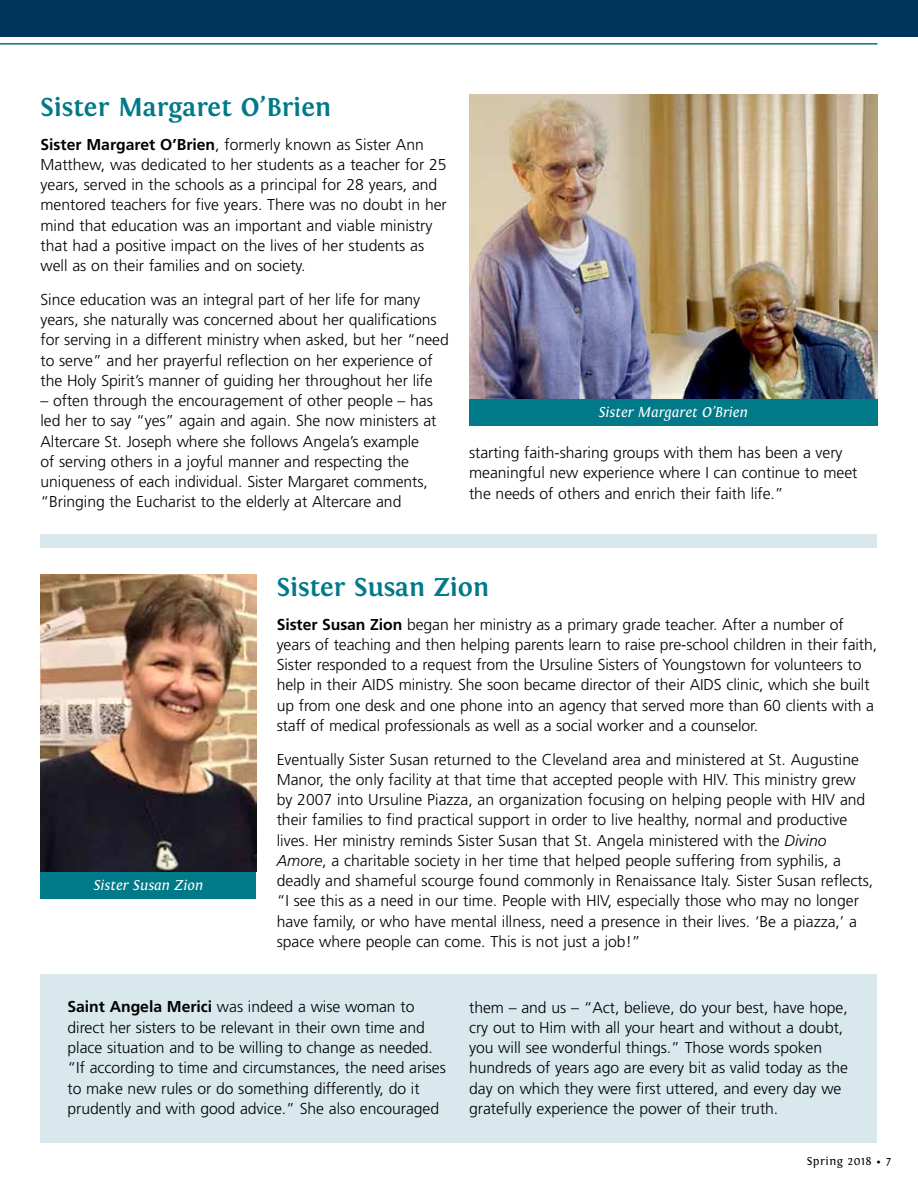
<style>
.page{position:relative;width:918px;height:1188px;background:#fff}
.page>*{position:absolute;margin:0;border:0;box-sizing:border-box;transform-origin:0 0}
.t1{font:700 27px "Fontin";color:#007988}
.t2{font:300 15.75px/20.2px "Frutiger";color:#000}
.t3{font:italic 15px "Fontin";color:#fff}
.t4{font:12px "Fontin";letter-spacing:.04em;color:#000}
.s1{font-weight:700}
.s2{font-style:italic}
</style>
<div class="page">
<div style="left:0;top:0;width:918px;height:36px;background:#00355b"></div>
<hr style="left:0;top:43px;width:878px;height:2px;background:#007988">
<img style="left:40px;top:575px;width:216px;height:297px">
<div style="left:40px;top:872px;width:216px;height:27px;background:#007988"></div>
<div style="left:40px;top:974px;width:838px;height:169px;background:#d8e8ed"></div>
<div style="left:40px;top:534px;width:838px;height:14px;background:#d8e8ed"></div>
<img style="left:469px;top:94px;width:409px;height:305px">
<div style="left:469px;top:399px;width:409px;height:27px;background:#007988"></div>
<h1 class="t1" style="left:40px;top:92px;width:292px">Sister Margaret O’Brien</h1>
<p class="t2" style="left:40px;top:134px;width:408px"><span class="s1">Sister Margaret O’Brien</span>, formerly known as Sister Ann Matthew, was dedicated to her students as a teacher for 25 years, served in the schools as a principal for 28 years, and mentored teachers for five years. There was no doubt in her mind that education was an important and viable ministry that had a positive impact on the lives of her students as well as on their families and on society.</p>
<p class="t2" style="left:40px;top:289px;width:410px">Since education was an integral part of her life for many years, she naturally was concerned about her qualifications for serving in a different ministry when asked, but her “need to serve” and her prayerful reflection on her experience of the Holy Spirit’s manner of guiding her throughout her life</p>
<p class="t2" style="left:40px;top:391px;width:398px">– often through the encouragement of other people – has led her to say “yes” again and again. She now ministers at Altercare St. Joseph where she follows Angela’s example of serving others in a joyful manner and respecting the uniqueness of each individual. Sister Margaret comments, “Bringing the Eucharist to the elderly at Altercare and</p>
<p class="t3" style="left:599px;top:404px;width:151px">Sister Margaret O’Brien</p>
<p class="t2" style="left:469px;top:443px;width:390px">starting faith-sharing groups with them has been a very meaningful new experience where I can continue to meet the needs of others and enrich their faith life.”</p>
<p class="t3" style="left:94px;top:877px;width:111px">Sister Susan Zion</p>
<h1 class="t1" style="left:277px;top:572px;width:214px">Sister Susan Zion</h1>
<p class="t2" style="left:277px;top:614px;width:602px"><span class="s1">Sister Susan Zion</span> began her ministry as a primary grade teacher. After a number of years of teaching and then helping parents learn to raise pre-school children in their faith, Sister responded to a request from the Ursuline Sisters of Youngstown for volunteers to help in their AIDS ministry. She soon became director of their AIDS clinic, which she built up from one desk and one phone into an agency that served more than 60 clients with a staff of medical professionals as well as a social worker and a counselor.</p>
<p class="t2" style="left:277px;top:749px;width:598px">Eventually Sister Susan returned to the Cleveland area and ministered at St. Augustine Manor, the only facility at that time that accepted people with HIV. This ministry grew by 2007 into Ursuline Piazza, an organization focusing on helping people with HIV and their families to find practical support in order to live healthy, normal and productive lives. Her ministry reminds Sister Susan that St. Angela ministered with the <span class="s2">Divino Amore</span>, a charitable society in her time that helped people suffering from syphilis, a deadly and shameful scourge found commonly in Renaissance Italy. Sister Susan reflects, “I see this as a need in our time. People with HIV, especially those who may no longer have family, or who have mental illness, need a presence in their lives. ‘Be a piazza,’ a space where people can come. This is not just a job!”</p>
<p class="t2" style="left:68px;top:997px;width:380px"><span class="s1">Saint Angela Merici</span> was indeed a wise woman to direct her sisters to be relevant in their own time and place situation and to be willing to change as needed. “If according to time and circumstances, the need arises to make new rules or do something differently, do it prudently and with good advice.” She also encouraged</p>
<p class="t2" style="left:469px;top:997px;width:380px">them – and us – “Act, believe, do your best, have hope, cry out to Him with all your heart and without a doubt, you will see wonderful things.” Those words spoken hundreds of years ago are every bit as valid today as the day on which they were first uttered, and every day we gratefully experience the power of their truth.</p>
<p class="t4" style="left:807px;top:1154px;width:86px">Spring 2018 • 7</p>
</div>
